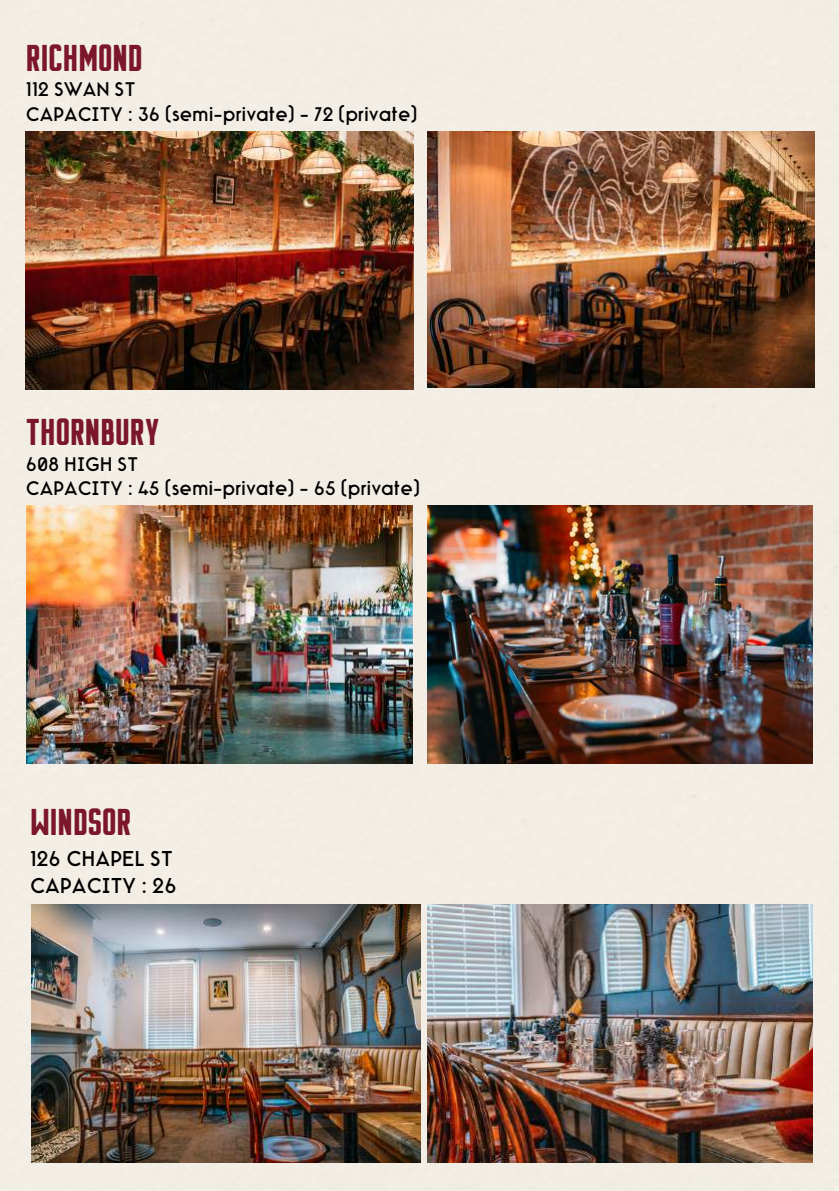
<style>
.page{position:relative;width:839px;height:1191px;background:#fff}
.page>*{position:absolute;margin:0;border:0;box-sizing:border-box;transform-origin:0 0}
.t1{font:900 32.8px "Flounder Pro";color:#7c162a}
.t2{font:500 19.6px/27px "Voyager";color:#000}
.t3{font:500 18.2px "Voyager";color:#000}
.t4{font:500 18px/24px "Voyager";color:#000}
</style>
<div class="page">
<div style="left:0;top:0;width:838px;height:1191px;background:#f2ede5"></div>
<img style="left:427px;top:505px;width:385px;height:258px">
<img style="left:427px;top:904px;width:385px;height:258px">
<img style="left:27px;top:505px;width:385px;height:258px">
<img style="left:26px;top:131px;width:387px;height:258px">
<img style="left:427px;top:131px;width:387px;height:257px">
<img style="left:32px;top:904px;width:388px;height:258px">
<h1 class="t1" style="left:26px;top:47px;width:118px">RICHMOND</h1>
<p class="t3" style="left:26px;top:79px;width:111px">112 SWAN ST</p>
<p class="t4" style="left:26px;top:103px;width:393px">CAPACITY : 36 (semi-private) - 72 (private)</p>
<h1 class="t1" style="left:26px;top:421px;width:135px">THORNBURY</h1>
<p class="t4" style="left:26px;top:453px;width:395px">608 HIGH ST<br>CAPACITY : 45 (semi-private) - 65 (private)</p>
<h1 class="t1" style="left:30px;top:811px;width:103px">WINDSOR</h1>
<p class="t2" style="left:30px;top:846px;width:148px">126 CHAPEL ST<br>CAPACITY : 26</p>
</div>
